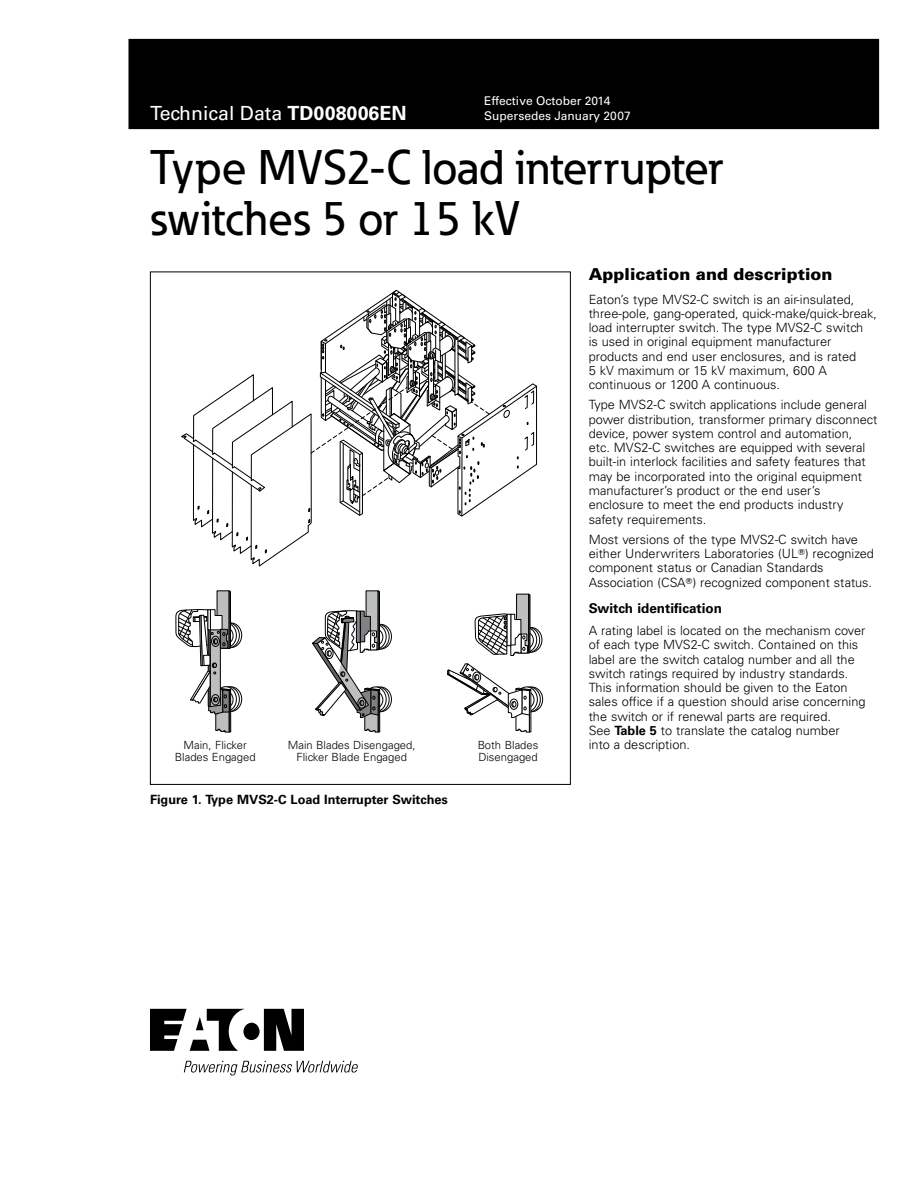
<style>
.page{position:relative;width:918px;height:1188px;background:#fff}
.page>*{position:absolute;margin:0;border:0;box-sizing:border-box;transform-origin:0 0}
.t1{font:500 48px/51px "Eaton";color:#000}
.t2{font:19.5px "Univers LT Std";color:#fff}
.t3{font:900 16.5px "Univers LT Std";color:#000}
.t4{font:700 13.5px "Univers LT Std";color:#000}
.t5{font:300 12.75px/14.2px "Univers LT Std";color:#000}
.t6{font:700 12.75px "Univers LT Std";color:#000}
.t7{font:12px/15px "Univers LT Std";color:#fff}
.t8{font:300 11.25px/12.8px "Univers LT Std";color:#000;text-align:center}
.s1{font-weight:700}
.s2{font-family:"Universal Newswith Comm Pi";font-weight:400}
</style>
<div class="page">
<div style="left:129px;top:39px;width:750px;height:90px;background:#000"></div>
<svg style="left:150px;top:1009px;width:154px;height:42px"></svg>
<svg style="left:184px;top:1061px;width:174px;height:15px"></svg>
<svg style="left:181px;top:289px;width:356px;height:278px"></svg>
<svg style="left:521px;top:687px;width:22px;height:25px"></svg>
<div style="left:521px;top:687px;width:22px;height:25px;border:1px solid #000;border-radius:50%"></div>
<svg style="left:519px;top:687px;width:21px;height:25px"></svg>
<div style="left:518px;top:687px;width:23px;height:25px;border:1px solid #000;border-radius:50%"></div>
<svg style="left:516px;top:687px;width:21px;height:25px"></svg>
<div style="left:516px;top:687px;width:22px;height:25px;border:1px solid #000;border-radius:50%"></div>
<div style="left:519px;top:691px;width:15px;height:17px;background:#202020;border-radius:50%"></div>
<div style="left:519px;top:691px;width:15px;height:18px;border:1px solid #000;border-radius:50%"></div>
<svg style="left:370px;top:687px;width:21px;height:25px"></svg>
<div style="left:370px;top:687px;width:22px;height:25px;border:1px solid #000;border-radius:50%"></div>
<svg style="left:367px;top:687px;width:22px;height:25px"></svg>
<div style="left:367px;top:687px;width:22px;height:25px;border:1px solid #000;border-radius:50%"></div>
<svg style="left:365px;top:687px;width:21px;height:25px"></svg>
<div style="left:364px;top:687px;width:22px;height:25px;border:1px solid #000;border-radius:50%"></div>
<div style="left:368px;top:691px;width:15px;height:17px;background:#3c3c3c;border-radius:50%"></div>
<div style="left:367px;top:691px;width:16px;height:18px;border:1px solid #000;border-radius:50%"></div>
<svg style="left:370px;top:624px;width:21px;height:25px"></svg>
<div style="left:370px;top:624px;width:22px;height:25px;border:1px solid #000;border-radius:50%"></div>
<svg style="left:367px;top:624px;width:22px;height:25px"></svg>
<div style="left:367px;top:624px;width:22px;height:26px;border:1px solid #000;border-radius:50%"></div>
<svg style="left:365px;top:624px;width:21px;height:25px"></svg>
<div style="left:364px;top:624px;width:22px;height:26px;border:1px solid #000;border-radius:50%"></div>
<div style="left:368px;top:629px;width:15px;height:17px;background:#3d3d3d;border-radius:50%"></div>
<div style="left:367px;top:628px;width:16px;height:18px;border:1px solid #000;border-radius:50%"></div>
<svg style="left:220px;top:623px;width:22px;height:25px"></svg>
<div style="left:220px;top:623px;width:22px;height:25px;border:1px solid #000;border-radius:50%"></div>
<svg style="left:218px;top:623px;width:21px;height:25px"></svg>
<div style="left:217px;top:623px;width:23px;height:25px;border:1px solid #000;border-radius:50%"></div>
<svg style="left:215px;top:623px;width:21px;height:25px"></svg>
<div style="left:215px;top:623px;width:22px;height:25px;border:1px solid #000;border-radius:50%"></div>
<div style="left:218px;top:627px;width:15px;height:17px;background:#151515;border-radius:50%"></div>
<div style="left:218px;top:627px;width:15px;height:18px;border:1px solid #000;border-radius:50%"></div>
<svg style="left:220px;top:687px;width:22px;height:24px"></svg>
<div style="left:220px;top:687px;width:22px;height:25px;border:1px solid #000;border-radius:50%"></div>
<svg style="left:218px;top:687px;width:21px;height:25px"></svg>
<div style="left:217px;top:687px;width:23px;height:25px;border:1px solid #000;border-radius:50%"></div>
<svg style="left:215px;top:687px;width:21px;height:25px"></svg>
<div style="left:215px;top:686px;width:22px;height:26px;border:1px solid #000;border-radius:50%"></div>
<div style="left:218px;top:691px;width:15px;height:17px;border:1px solid #000;border-radius:50%"></div>
<svg style="left:175px;top:590px;width:57px;height:143px"></svg>
<svg style="left:520px;top:628px;width:22px;height:24px"></svg>
<div style="left:520px;top:627px;width:22px;height:25px;border:1px solid #000;border-radius:50%"></div>
<svg style="left:518px;top:628px;width:22px;height:24px"></svg>
<div style="left:518px;top:627px;width:22px;height:26px;border:1px solid #000;border-radius:50%"></div>
<svg style="left:515px;top:627px;width:22px;height:25px"></svg>
<div style="left:515px;top:627px;width:22px;height:26px;border:1px solid #000;border-radius:50%"></div>
<div style="left:518px;top:632px;width:16px;height:17px;border:1px solid #000;border-radius:50%"></div>
<svg style="left:312px;top:590px;width:69px;height:143px"></svg>
<svg style="left:447px;top:593px;width:85px;height:140px"></svg>
<h2 class="t2" style="left:150px;top:102px;width:258px">Technical Data <span class="s1">TD008006EN</span></h2>
<p class="t7" style="left:484px;top:93px;width:148px">Effective October 2014<br>Supersedes January 2007</p>
<h1 class="t1" style="left:150px;top:141px;width:575px">Type MVS2-C load interrupter switches 5 or 15 kV</h1>
<p class="t3" style="left:589px;top:264px;width:245px">Application and description</p>
<p class="t5" style="left:589px;top:292px;width:290px">Eaton’s type MVS2-C switch is an air-insulated, three-pole, gang-operated, quick-make/quick-break, load interrupter switch. The type MVS2-C switch<br>is used in original equipment manufacturer products and end user enclosures, and is rated<br>5 kV maximum or 15 kV maximum, 600 A continuous or 1200 A continuous.</p>
<p class="t5" style="left:589px;top:398px;width:290px">Type MVS2-C switch applications include general power distribution, transformer primary disconnect device, power system control and automation,<br>etc. MVS2-C switches are equipped with several built-in interlock facilities and safety features that may be incorporated into the original equipment manufacturer’s product or the end user’s enclosure to meet the end products industry safety requirements.</p>
<p class="t5" style="left:589px;top:532px;width:287px">Most versions of the type MVS2-C switch have either Underwriters Laboratories (UL<span class="s2">T</span>) recognized component status or Canadian Standards Association (CSA<span class="s2">T</span>) recognized component status.</p>
<p class="t4" style="left:589px;top:601px;width:135px">Switch identification</p>
<p class="t5" style="left:589px;top:624px;width:278px">A rating label is located on the mechanism cover of each type MVS2-C switch. Contained on this label are the switch catalog number and all the switch ratings required by industry standards.<br>This information should be given to the Eaton sales office if a question should arise concerning the switch or if renewal parts are required.<br>See <span class="s1">Table 5</span> to translate the catalog number</p>
<p class="t8" style="left:184px;top:738px;width:65px">Main, Flicker</p>
<p class="t5" style="left:589px;top:738px;width:103px">into a description.</p>
<p class="t8" style="left:175px;top:751px;width:82px">Blades Engaged</p>
<p class="t8" style="left:288px;top:738px;width:129px">Main Blades Disengaged,<br>Flicker Blade Engaged</p>
<p class="t8" style="left:478px;top:738px;width:62px;text-align:left">Both Blades<br>Disengaged</p>
<p class="t6" style="left:150px;top:792px;width:299px">Figure 1. Type MVS2-C Load Interrupter Switches</p>
</div>
